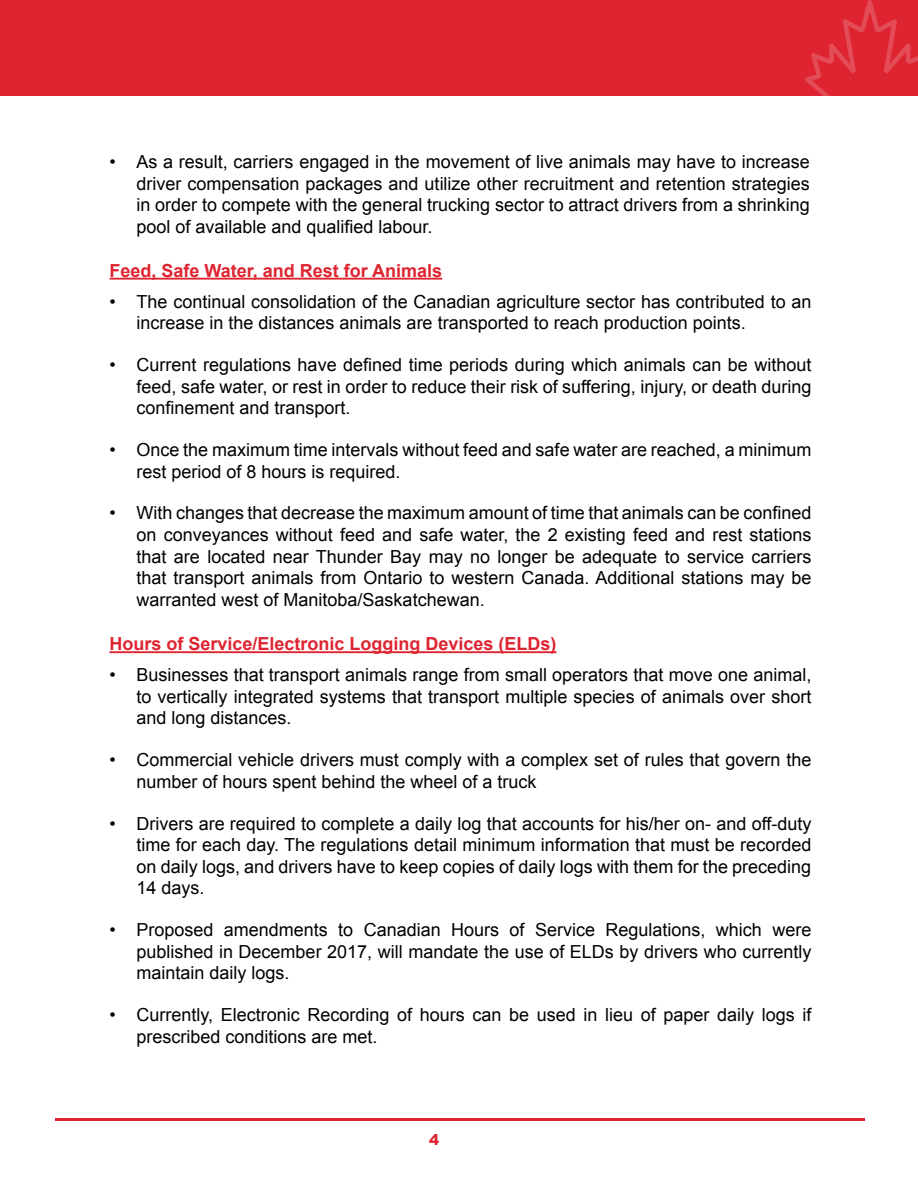
<style>
.page{position:relative;width:918px;height:1188px;background:#fff}
.page>*{position:absolute;margin:0;border:0;box-sizing:border-box;transform-origin:0 0}
.t1{font:18px/21.6px "Arial";color:#000;text-align:justify}
.t2{font:700 18px "Arial";color:#de2430}
.t3{font:900 15px "Arial";color:#de2430}
</style>
<div class="page">
<div style="left:0;top:0;width:918px;height:95px;background:#de2430"></div>
<hr style="left:55px;top:1118px;width:810px;height:3px;background:#de2430">
<svg style="left:805px;top:0;width:113px;height:96px"></svg>
<hr style="left:110px;top:278px;width:332px;height:2px;background:#de2430">
<hr style="left:109px;top:651px;width:448px;height:2px;background:#de2430">
<p class="t1" style="left:136px;top:151px;width:675px;text-indent:-27px">• As a result, carriers engaged in the movement of live animals may have to increase driver compensation packages and utilize other recruitment and retention strategies in order to compete with the general trucking sector to attract drivers from a shrinking pool of available and qualified labour.</p>
<p class="t2" style="left:110px;top:259px;width:334px">Feed, Safe Water, and Rest for Animals</p>
<p class="t1" style="left:137px;top:291px;width:676px;text-indent:-27px">• The continual consolidation of the Canadian agriculture sector has contributed to an increase in the distances animals are transported to reach production points.</p>
<p class="t1" style="left:137px;top:354px;width:677px;text-indent:-27px">• Current regulations have defined time periods during which animals can be without feed, safe water, or rest in order to reduce their risk of suffering, injury, or death during confinement and transport.</p>
<p class="t1" style="left:137px;top:439px;width:676px;text-indent:-27px">• Once the maximum time intervals without feed and safe water are reached, a minimum rest period of 8 hours is required.</p>
<p class="t1" style="left:137px;top:503px;width:676px;text-indent:-27px">• With changes that decrease the maximum amount of time that animals can be confined on conveyances without feed and safe water, the 2 existing feed and rest stations that are located near Thunder Bay may no longer be adequate to service carriers that transport animals from Ontario to western Canada. Additional stations may be warranted west of Manitoba/Saskatchewan.</p>
<p class="t2" style="left:109px;top:632px;width:449px">Hours of Service/Electronic Logging Devices (ELDs)</p>
<p class="t1" style="left:136px;top:664px;width:676px;text-indent:-27px">• Businesses that transport animals range from small operators that move one animal, to vertically integrated systems that transport multiple species of animals over short and long distances.</p>
<p class="t1" style="left:136px;top:749px;width:676px;text-indent:-27px">• Commercial vehicle drivers must comply with a complex set of rules that govern the number of hours spent behind the wheel of a truck</p>
<p class="t1" style="left:136px;top:813px;width:676px;text-indent:-27px">• Drivers are required to complete a daily log that accounts for his/her on- and off-duty time for each day. The regulations detail minimum information that must be recorded on daily logs, and drivers have to keep copies of daily logs with them for the preceding 14 days.</p>
<p class="t1" style="left:136px;top:919px;width:676px;text-indent:-27px">• Proposed amendments to Canadian Hours of Service Regulations, which were published in December 2017, will mandate the use of ELDs by drivers who currently maintain daily logs.</p>
<p class="t1" style="left:136px;top:1004px;width:676px;text-indent:-27px">• Currently, Electronic Recording of hours can be used in lieu of paper daily logs if prescribed conditions are met.</p>
<p class="t3" style="left:429px;top:1128px;width:12px">4</p>
</div>
